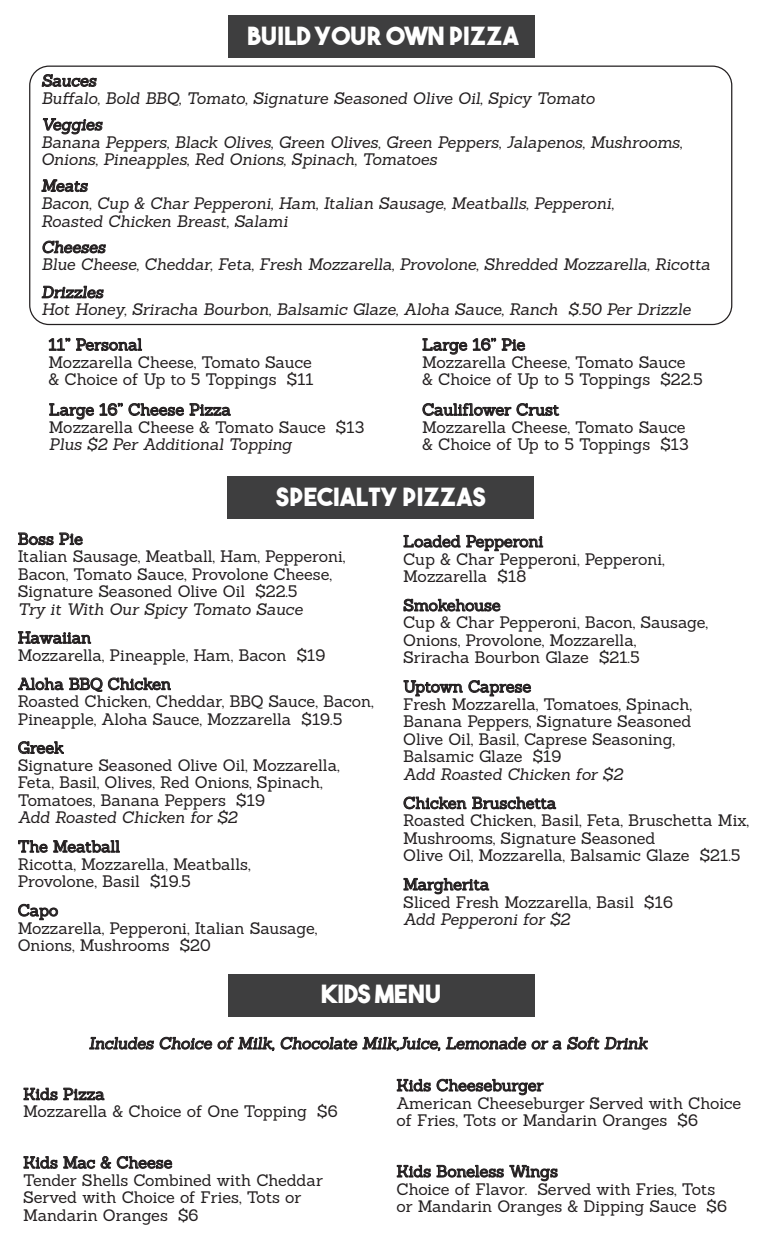
<style>
.page{position:relative;width:765px;height:1260px;background:#fff}
.page>*{position:absolute;margin:0;border:0;box-sizing:border-box;transform-origin:0 0}
.t1{font:25px "The Bold Font";color:#fff}
.t2{font:16.25px/17.5px "Sanchez";letter-spacing:-.005em;color:#231f20}
.t3{font:italic 16.25px/17.5px "Sanchez";letter-spacing:-.005em;color:#231f20}
</style>
<div class="page">
<svg style="left:18px;top:532px;width:65px;height:13px"></svg>
<svg style="left:18px;top:631px;width:73px;height:13px"></svg>
<svg style="left:18px;top:677px;width:153px;height:15px"></svg>
<svg style="left:18px;top:741px;width:46px;height:13px"></svg>
<svg style="left:18px;top:840px;width:102px;height:13px"></svg>
<svg style="left:18px;top:904px;width:40px;height:16px"></svg>
<svg style="left:403px;top:535px;width:140px;height:16px"></svg>
<svg style="left:403px;top:599px;width:98px;height:13px"></svg>
<svg style="left:403px;top:680px;width:128px;height:17px"></svg>
<svg style="left:403px;top:796px;width:153px;height:13px"></svg>
<svg style="left:403px;top:877px;width:86px;height:18px"></svg>
<svg style="left:48px;top:338px;width:94px;height:13px"></svg>
<svg style="left:49px;top:403px;width:182px;height:17px"></svg>
<svg style="left:422px;top:338px;width:74px;height:17px"></svg>
<svg style="left:502px;top:338px;width:23px;height:13px"></svg>
<svg style="left:422px;top:403px;width:137px;height:13px"></svg>
<div style="left:229px;top:15px;width:306px;height:43px;background:#3e3e3f"></div>
<div style="left:228px;top:477px;width:306px;height:42px;background:#3e3e3f"></div>
<div style="left:228px;top:974px;width:307px;height:42px;background:#3e3e3f"></div>
<svg style="left:42px;top:65px;width:55px;height:22px"></svg>
<svg style="left:43px;top:118px;width:60px;height:17px"></svg>
<svg style="left:41px;top:179px;width:47px;height:14px"></svg>
<svg style="left:42px;top:240px;width:64px;height:14px"></svg>
<svg style="left:41px;top:285px;width:63px;height:14px"></svg>
<svg style="left:23px;top:1088px;width:82px;height:13px"></svg>
<svg style="left:23px;top:1156px;width:88px;height:13px"></svg>
<svg style="left:117px;top:1156px;width:55px;height:13px"></svg>
<svg style="left:397px;top:1079px;width:147px;height:16px"></svg>
<svg style="left:397px;top:1164px;width:161px;height:17px"></svg>
<svg style="left:89px;top:1036px;width:559px;height:16px"></svg>
<h1 class="t1" style="left:247px;top:20px;width:273px">BUILD YOUR OWN PIZZA</h1>
<p class="t3" style="left:41px;top:72px;width:555px">Sauces<br>Buffalo, Bold BBQ, Tomato, Signature Seasoned Olive Oil, Spicy Tomato</p>
<p class="t3" style="left:41px;top:116px;width:643px">Veggies<br>Banana Peppers, Black Olives, Green Olives, Green Peppers, Jalapenos, Mushrooms,<br>Onions, Pineapples, Red Onions, Spinach, Tomatoes</p>
<p class="t3" style="left:41px;top:177px;width:574px">Meats<br>Bacon, Cup &amp; Char Pepperoni, Ham, Italian Sausage, Meatballs, Pepperoni,<br>Roasted Chicken Breast, Salami</p>
<p class="t3" style="left:41px;top:238px;width:670px">Cheeses<br>Blue Cheese, Cheddar, Feta, Fresh Mozzarella, Provolone, Shredded Mozzarella, Ricotta</p>
<p class="t3" style="left:41px;top:283px;width:651px">Drizzles<br>Hot Honey, Sriracha Bourbon, Balsamic Glaze, Aloha Sauce, Ranch $.50 Per Drizzle</p>
<p class="t2" style="left:49px;top:336px;width:267px">11” Personal<br>Mozzarella Cheese, Tomato Sauce &amp; Choice of Up to 5 Toppings $11</p>
<p class="t2" style="left:49px;top:401px;width:317px">Large 16” Cheese Pizza<br>Mozzarella Cheese &amp; Tomato Sauce $13</p>
<p class="t3" style="left:49px;top:436px;width:245px">Plus $2 Per Additional Topping</p>
<p class="t2" style="left:422px;top:336px;width:282px">Large 16” Pie<br>Mozzarella Cheese, Tomato Sauce<br>&amp; Choice of Up to 5 Toppings $22.5</p>
<p class="t2" style="left:422px;top:401px;width:268px">Cauliflower Crust<br>Mozzarella Cheese, Tomato Sauce &amp; Choice of Up to 5 Toppings $13</p>
<h1 class="t1" style="left:276px;top:481px;width:211px">SPECIALTY PIZZAS</h1>
<p class="t2" style="left:18px;top:530px;width:329px">Boss Pie<br>Italian Sausage, Meatball, Ham, Pepperoni,<br>Bacon, Tomato Sauce, Provolone Cheese,<br>Signature Seasoned Olive Oil $22.5</p>
<p class="t3" style="left:18px;top:600px;width:287px">Try it With Our Spicy Tomato Sauce</p>
<p class="t2" style="left:18px;top:629px;width:309px">Hawaiian<br>Mozzarella, Pineapple, Ham, Bacon $19</p>
<p class="t2" style="left:18px;top:675px;width:358px">Aloha BBQ Chicken<br>Roasted Chicken, Cheddar, BBQ Sauce, Bacon,<br>Pineapple, Aloha Sauce, Mozzarella $19.5</p>
<p class="t2" style="left:18px;top:739px;width:323px">Greek<br>Signature Seasoned Olive Oil, Mozzarella,<br>Feta, Basil, Olives, Red Onions, Spinach,<br>Tomatoes, Banana Peppers $19</p>
<p class="t3" style="left:18px;top:809px;width:221px">Add Roasted Chicken for $2</p>
<p class="t2" style="left:18px;top:838px;width:234px">The Meatball<br>Ricotta, Mozzarella, Meatballs,<br>Provolone, Basil $19.5</p>
<p class="t2" style="left:18px;top:901px;width:301px">Capo<br>Mozzarella, Pepperoni, Italian Sausage,<br>Onions, Mushrooms $20</p>
<p class="t2" style="left:403px;top:532px;width:263px">Loaded Pepperoni<br>Cup &amp; Char Pepperoni, Pepperoni,<br>Mozzarella $18</p>
<p class="t2" style="left:403px;top:596px;width:307px">Smokehouse<br>Cup &amp; Char Pepperoni, Bacon, Sausage,<br>Onions, Provolone, Mozzarella,<br>Sriracha Bourbon Glaze $21.5</p>
<p class="t2" style="left:403px;top:678px;width:290px">Uptown Caprese<br>Fresh Mozzarella, Tomatoes, Spinach,<br>Banana Peppers, Signature Seasoned<br>Olive Oil, Basil, Caprese Seasoning,<br>Balsamic Glaze $19</p>
<p class="t3" style="left:403px;top:765px;width:221px">Add Roasted Chicken for $2</p>
<p class="t2" style="left:403px;top:794px;width:347px">Chicken Bruschetta<br>Roasted Chicken, Basil, Feta, Bruschetta Mix, Mushrooms, Signature Seasoned<br>Olive Oil, Mozzarella, Balsamic Glaze $21.5</p>
<p class="t2" style="left:403px;top:875px;width:271px">Margherita<br>Sliced Fresh Mozzarella, Basil $16</p>
<p class="t3" style="left:403px;top:910px;width:168px">Add Pepperoni for $2</p>
<h1 class="t1" style="left:321px;top:978px;width:122px">KIDS MENU</h1>
<p class="t3" style="left:89px;top:1034px;width:560px">Includes Choice of Milk, Chocolate Milk,Juice, Lemonade or a Soft Drink</p>
<p class="t2" style="left:23px;top:1085px;width:316px">Kids Pizza<br>Mozzarella &amp; Choice of One Topping $6</p>
<p class="t2" style="left:23px;top:1154px;width:301px">Kids Mac &amp; Cheese<br>Tender Shells Combined with Cheddar<br>Served with Choice of Fries, Tots or<br>Mandarin Oranges $6</p>
<p class="t2" style="left:397px;top:1076px;width:346px">Kids Cheeseburger<br>American Cheeseburger Served with Choice of Fries, Tots or Mandarin Oranges $6</p>
<p class="t2" style="left:397px;top:1162px;width:332px">Kids Boneless Wings<br>Choice of Flavor. Served with Fries, Tots or Mandarin Oranges &amp; Dipping Sauce $6</p>
</div>
